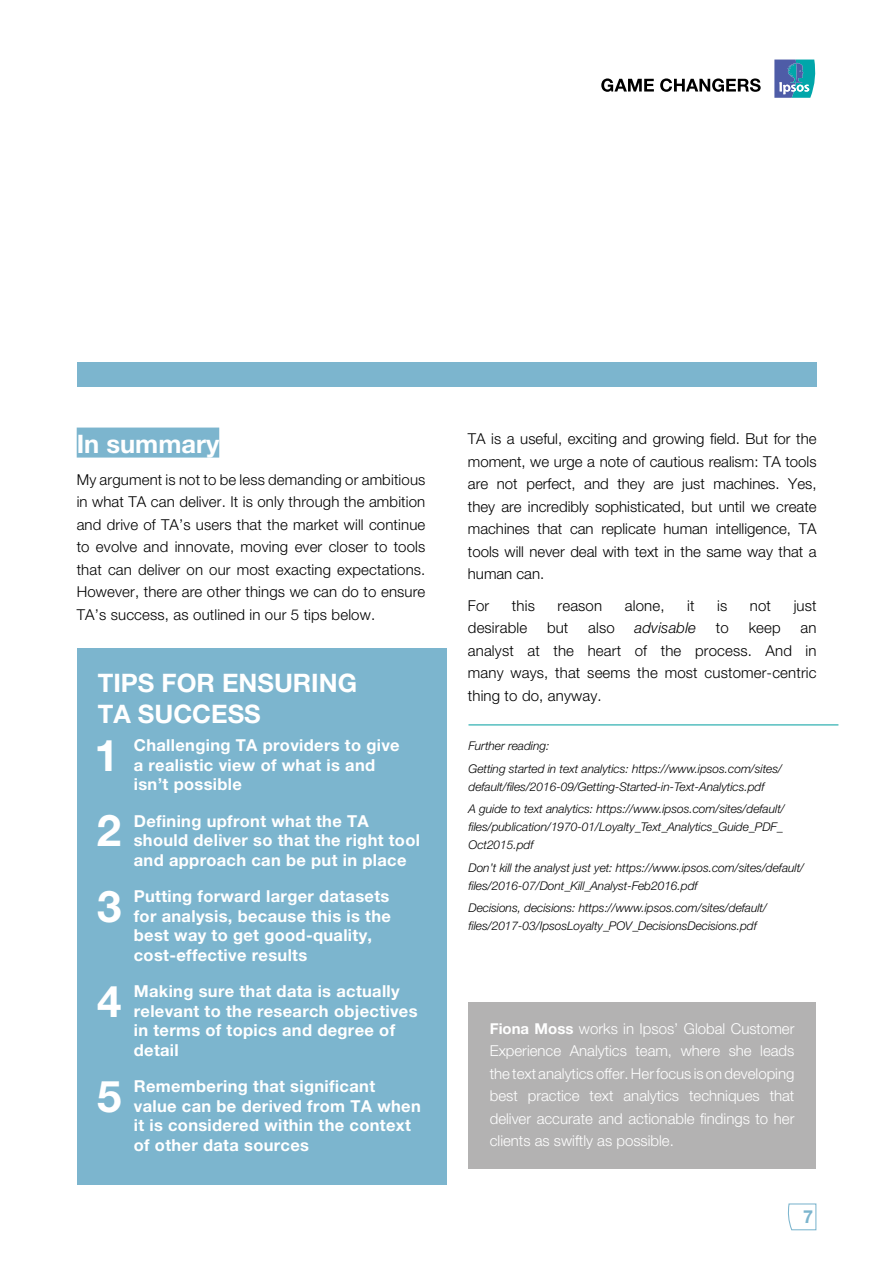
<style>
.page{position:relative;width:893px;height:1263px;background:#fff}
.page>*{position:absolute;margin:0;border:0;box-sizing:border-box;transform-origin:0 0}
.t1{font:700 43.8px "Helvetica Neue LT Std";color:#fff}
.t2{font:700 25.5px/31.5px "Helvetica Neue LT Std";color:#fff}
.t3{font:700 18px "Helvetica Neue LT Std";color:#7cb5ce}
.t4{font:700 16.5px/19.5px "Helvetica Neue LT Std";letter-spacing:.02em;color:#fff}
.t5{font:300 15px/22.5px "Helvetica Neue LT Std";letter-spacing:.01em;color:#000;text-align:justify}
.t6{font:300 15px/22.5px "Helvetica Neue LT Std";color:#fff;text-align:justify}
.t7{font:italic 300 15px "Helvetica Neue LT Std";letter-spacing:.01em;color:#000}
.t8{font:italic 300 12px/18px "Helvetica Neue LT Std";letter-spacing:-.005em;color:#000}
.s1{font-weight:700}
</style>
<div class="page">
<svg style="left:774px;top:60px;width:42px;height:38px;background:#4d94b6"></svg>
<svg style="left:601px;top:78px;width:160px;height:14px"></svg>
<svg style="left:788px;top:1203px;width:29px;height:28px"></svg>
<div style="left:77px;top:362px;width:739px;height:25px;background:#7cb5ce"></div>
<div style="left:77px;top:428px;width:142px;height:30px;background:#7cb5ce"></div>
<div style="left:77px;top:648px;width:369px;height:537px;background:#7cb5ce"></div>
<div style="left:468px;top:1002px;width:348px;height:167px;background:#b3b2b2"></div>
<hr style="left:468px;top:724px;width:370px;height:1px;background:#009fa0">
<h2 class="t2" style="left:77px;top:428px;width:144px">In summary</h2>
<p class="t5" style="left:77px;top:468px;width:350px">My argument is not to be less demanding or ambitious in what TA can deliver. It is only through the ambition and drive of TA’s users that the market will continue to evolve and innovate, moving ever closer to tools that can deliver on our most exacting expectations.<br>However, there are other things we can do to ensure TA’s success, as outlined in our 5 tips below.</p>
<h2 class="t2" style="left:98px;top:666px;width:261px">TIPS FOR ENSURING<br>TA SUCCESS</h2>
<h1 class="t1" style="left:95px;top:728px;width:26px">1</h1>
<p class="t4" style="left:134px;top:735px;width:267px">Challenging TA providers to give a realistic view of what is and isn’t possible</p>
<h1 class="t1" style="left:97px;top:803px;width:26px">2</h1>
<p class="t4" style="left:134px;top:811px;width:288px">Defining upfront what the TA should deliver so that the right tool and approach can be put in place</p>
<h1 class="t1" style="left:97px;top:879px;width:26px">3</h1>
<p class="t4" style="left:134px;top:886px;width:259px">Putting forward larger datasets for analysis, because this is the best way to get good-quality, cost-effective results</p>
<h1 class="t1" style="left:97px;top:974px;width:26px">4</h1>
<p class="t4" style="left:134px;top:981px;width:285px">Making sure that data is actually relevant to the research objectives in terms of topics and degree of detail</p>
<h1 class="t1" style="left:97px;top:1069px;width:26px">5</h1>
<p class="t4" style="left:134px;top:1076px;width:289px">Remembering that significant value can be derived from TA when it is considered within the context of other data sources</p>
<p class="t5" style="left:468px;top:427px;width:350px">TA is a useful, exciting and growing field. But for the moment, we urge a note of cautious realism: TA tools are not perfect, and they are just machines. Yes, they are incredibly sophisticated, but until we create machines that can replicate human intelligence, TA tools will never deal with text in the same way that a human can.</p>
<p class="t5" style="left:468px;top:594px;width:23px">For</p>
<p class="t5" style="left:512px;top:594px;width:24px">this</p>
<p class="t5" style="left:557px;top:594px;width:46px">reason</p>
<p class="t5" style="left:625px;top:594px;width:41px">alone,</p>
<p class="t5" style="left:687px;top:594px;width:9px">it</p>
<p class="t5" style="left:717px;top:594px;width:12px">is</p>
<p class="t5" style="left:750px;top:594px;width:23px">not</p>
<p class="t5" style="left:794px;top:594px;width:24px">just</p>
<p class="t5" style="left:468px;top:616px;width:61px">desirable</p>
<p class="t5" style="left:547px;top:616px;width:23px">but</p>
<p class="t5" style="left:588px;top:616px;width:28px">also</p>
<p class="t7" style="left:635px;top:619px;width:63px">advisable</p>
<p class="t5" style="left:716px;top:616px;width:14px">to</p>
<p class="t5" style="left:749px;top:616px;width:34px">keep</p>
<p class="t5" style="left:468px;top:616px;width:350px;text-indent:333px">an analyst at the heart of the process. And in many ways, that seems the most customer-centric thing to do, anyway.</p>
<p class="t8" style="left:468px;top:734px;width:315px;line-height:22.5px">Further reading:<br>Getting started in text analytics: https://www.ipsos.com/sites/</p>
<p class="t8" style="left:468px;top:775px;width:318px;line-height:22.5px">default/files/2016-09/Getting-Started-in-Text-Analytics.pdf<br>A guide to text analytics: https://www.ipsos.com/sites/default/</p>
<p class="t8" style="left:468px;top:818px;width:316px">files/publication/1970-01/Loyalty_Text_Analytics_Guide_PDF_<br>Oct2015.pdf</p>
<p class="t8" style="left:468px;top:858px;width:337px">Don’t kill the analyst just yet: https://www.ipsos.com/sites/default/ files/2016-07/Dont_Kill_Analyst-Feb2016.pdf</p>
<p class="t8" style="left:468px;top:899px;width:300px">Decisions, decisions: https://www.ipsos.com/sites/default/ files/2017-03/IpsosLoyalty_POV_DecisionsDecisions.pdf</p>
<p class="t6" style="left:490px;top:1017px;width:306px"><span class="s1">Fiona Moss</span> works in Ipsos’ Global Customer Experience Analytics team, where she leads the text analytics offer. Her focus is on developing best practice text analytics techniques that deliver accurate and actionable findings to her clients as swiftly as possible.</p>
<p class="t3" style="left:803px;top:1205px;width:12px">7</p>
</div>
